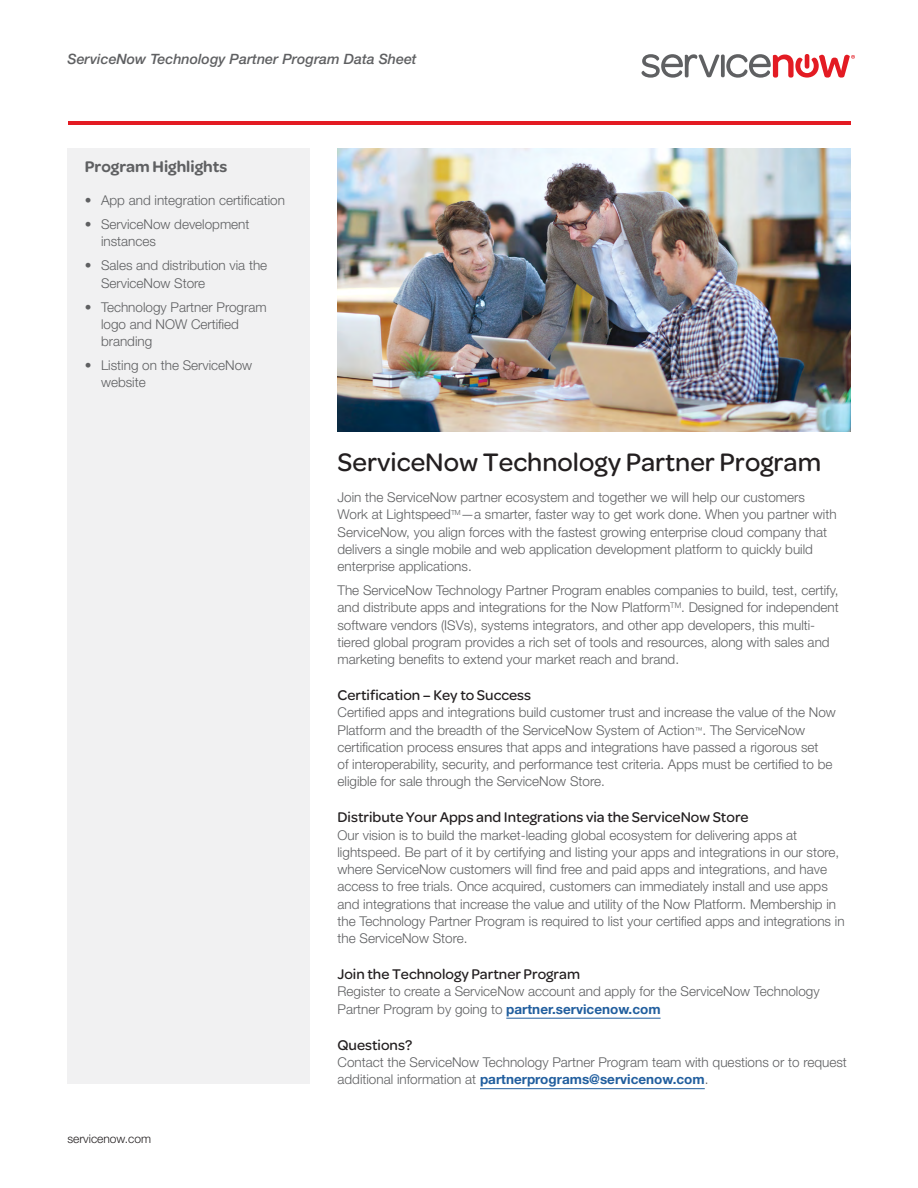
<style>
.page{position:relative;width:918px;height:1188px;background:#fff}
.page>*{position:absolute;margin:0;border:0;box-sizing:border-box;transform-origin:0 0}
.t1{font:500 27px "Omnes";color:#231f20}
.t2{font:600 16.5px "Omnes";color:#5f6062}
.t3{font:500 15px "Omnes";color:#231f20}
.t4{font:italic 500 14.25px "Helvetica Neue LT Std";color:#5f6062}
.t5{font:300 13.5px/17.2px "Helvetica Neue LT Std";color:#5f6062}
.t6{font:300 12px "Helvetica Neue LT Std";color:#231f20}
.s1{font-size:7.8px}
.s2{font-weight:700;color:#215e9e}
</style>
<div class="page">
<hr style="left:506px;top:1018px;width:155px;height:1px;background:#215e9e">
<hr style="left:480px;top:1088px;width:225px;height:1px;background:#215e9e">
<div style="left:68px;top:148px;width:242px;height:936px;background:#f1f1f2"></div>
<img style="left:338px;top:148px;width:512px;height:284px">
<svg style="left:642px;top:54px;width:77px;height:24px"></svg>
<svg style="left:721px;top:55px;width:4px;height:22px"></svg>
<svg style="left:726px;top:54px;width:129px;height:24px"></svg>
<hr style="left:68px;top:122px;width:782px;height:3px;background:#e31b23">
<p class="t4" style="left:68px;top:51px;width:351px">ServiceNow Technology Partner Program Data Sheet</p>
<p class="t2" style="left:85px;top:158px;width:144px">Program Highlights</p>
<p class="t5" style="left:85px;top:191px;width:202px">• App and integration certification</p>
<p class="t5" style="left:101px;top:215px;width:150px;text-indent:-16px">• ServiceNow development instances</p>
<p class="t5" style="left:101px;top:257px;width:168px;text-indent:-16px">• Sales and distribution via the<br>ServiceNow Store   </p>
<p class="t5" style="left:101px;top:298px;width:167px;text-indent:-16px">• Technology Partner Program logo and NOW Certified branding</p>
<p class="t5" style="left:101px;top:356px;width:153px;text-indent:-16px">• Listing on the ServiceNow website</p>
<p class="t6" style="left:68px;top:1131px;width:85px">servicenow.com</p>
<h1 class="t1" style="left:338px;top:447px;width:485px">ServiceNow Technology Partner Program</h1>
<p class="t5" style="left:337px;top:488px;width:501px">Join the ServiceNow partner ecosystem and together we will help our customers Work at Lightspeed<sup>TM</sup>—a smarter, faster way to get work done. When you partner with ServiceNow, you align forces with the fastest growing enterprise cloud company that delivers a single mobile and web application development platform to quickly build enterprise applications.</p>
<p class="t5" style="left:337px;top:581px;width:503px">The ServiceNow Technology Partner Program enables companies to build, test, certify, and distribute apps and integrations for the Now Platform<sup>TM</sup>. Designed for independent software vendors (ISVs), systems integrators, and other app developers, this multi&shy;tiered global program provides a rich set of tools and resources, along with sales and marketing benefits to extend your market reach and brand.</p>
<p class="t3" style="left:338px;top:687px;width:195px">Certification – Key to Success</p>
<p class="t5" style="left:337px;top:704px;width:500px">Certified apps and integrations build customer trust and increase the value of the Now Platform and the breadth of the ServiceNow System of Action<span class="s1">™</span>. The ServiceNow certification process ensures that apps and integrations have passed a rigorous set<br>of interoperability, security, and performance test criteria. Apps must be certified to be eligible for sale through the ServiceNow Store.</p>
<p class="t3" style="left:338px;top:809px;width:413px">Distribute Your Apps and Integrations via the ServiceNow Store</p>
<p class="t5" style="left:338px;top:826px;width:509px">Our vision is to build the market-leading global ecosystem for delivering apps at lightspeed. Be part of it by certifying and listing your apps and integrations in our store, where ServiceNow customers will find free and paid apps and integrations, and have access to free trials. Once acquired, customers can immediately install and use apps and integrations that increase the value and utility of the Now Platform. Membership in the Technology Partner Program is required to list your certified apps and integrations in the ServiceNow Store.</p>
<p class="t3" style="left:338px;top:966px;width:244px">Join the Technology Partner Program</p>
<p class="t5" style="left:338px;top:983px;width:484px">Register to create a ServiceNow account and apply for the ServiceNow Technology<br>Partner Program by going to <span class="s2">partner.servicenow.com</span></p>
<p class="t3" style="left:338px;top:1036px;width:76px">Questions?</p>
<p class="t5" style="left:338px;top:1053px;width:511px">Contact the ServiceNow Technology Partner Program team with questions or to request additional information at <span class="s2">partnerprograms@servicenow.com</span>.</p>
</div>
